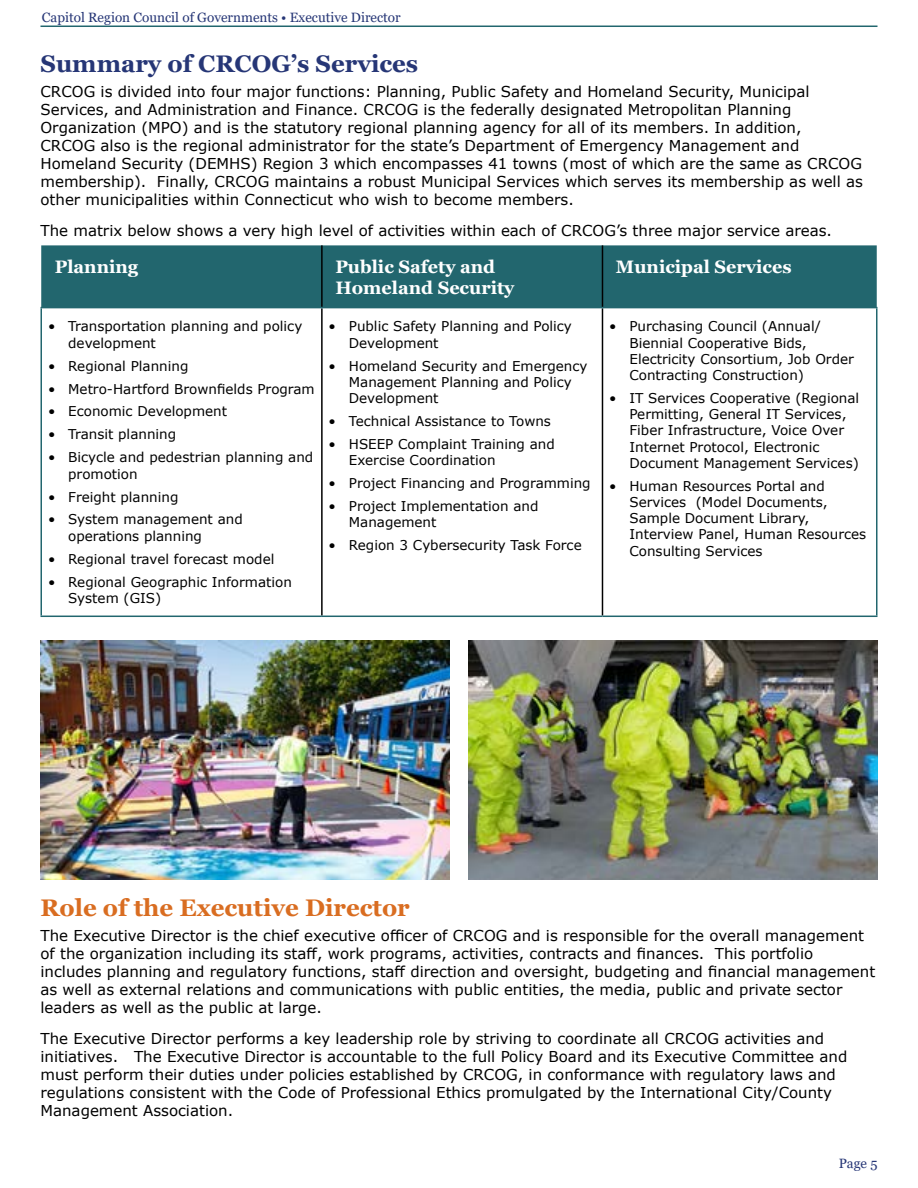
<style>
.page{position:relative;width:918px;height:1188px;background:#fff}
.page>*{position:absolute;margin:0;border:0;box-sizing:border-box;transform-origin:0 0}
.t1{font:700 24px "Georgia";color:#d96d21}
.t2{font:700 24px "Georgia";color:#263676}
.t3{font:700 18px/21.6px "Georgia";color:#fff}
.t4{font:15px/18px "Verdana";color:#000}
.t5{font:13.5px/16.2px "Verdana";color:#000}
.t6{font:13.5px "Georgia";color:#263676}
</style>
<div class="page">
<div style="left:41px;top:245px;width:836px;height:62px;background:#22666e"></div>
<hr style="left:321px;top:245px;width:2px;height:62px;background:#000">
<hr style="left:602px;top:245px;width:1px;height:62px;background:#000">
<hr style="left:321px;top:308px;width:2px;height:308px;background:#000">
<hr style="left:602px;top:308px;width:1px;height:308px;background:#000">
<hr style="left:40px;top:307px;width:282px;height:1px;background:#22666e">
<hr style="left:40px;top:308px;width:2px;height:308px;background:#22666e">
<hr style="left:322px;top:307px;width:280px;height:1px;background:#22666e">
<hr style="left:602px;top:307px;width:276px;height:1px;background:#22666e">
<hr style="left:876px;top:308px;width:2px;height:308px;background:#22666e">
<hr style="left:40px;top:616px;width:282px;height:1px;background:#22666e">
<hr style="left:322px;top:616px;width:280px;height:1px;background:#22666e">
<hr style="left:602px;top:616px;width:276px;height:1px;background:#22666e">
<img style="left:468px;top:641px;width:410px;height:238px">
<img style="left:40px;top:641px;width:410px;height:238px">
<hr style="left:40px;top:26px;width:838px;height:1px;background:#22666e">
<p class="t6" style="left:42px;top:9px;width:360px">Capitol Region Council of Governments • Executive Director</p>
<h1 class="t2" style="left:40px;top:48px;width:379px">Summary of CRCOG’s Services</h1>
<p class="t4" style="left:40px;top:82px;width:824px">CRCOG is divided into four major functions: Planning, Public Safety and Homeland Security, Municipal Services, and Administration and Finance. CRCOG is the federally designated Metropolitan Planning Organization (MPO) and is the statutory regional planning agency for all of its members. In addition,<br>CRCOG also is the regional administrator for the state’s Department of Emergency Management and Homeland Security (DEMHS) Region 3 which encompasses 41 towns (most of which are the same as CRCOG membership). Finally, CRCOG maintains a robust Municipal Services which serves its membership as well as other municipalities within Connecticut who wish to become members.</p>
<p class="t4" style="left:40px;top:222px;width:793px">The matrix below shows a very high level of activities within each of CRCOG’s three major service areas.</p>
<p class="t3" style="left:55px;top:256px;width:85px">Planning</p>
<p class="t3" style="left:335px;top:256px;width:181px">Public Safety and<br>Homeland Security</p>
<p class="t3" style="left:616px;top:256px;width:177px">Municipal Services</p>
<p class="t5" style="left:68px;top:318px;width:236px;text-indent:-20px">• Transportation planning and policy development</p>
<p class="t5" style="left:48px;top:357px;width:142px">• Regional Planning</p>
<p class="t5" style="left:48px;top:380px;width:268px">• Metro-Hartford Brownfields Program</p>
<p class="t5" style="left:48px;top:403px;width:181px">• Economic Development</p>
<p class="t5" style="left:48px;top:426px;width:130px">• Transit planning</p>
<p class="t5" style="left:68px;top:449px;width:247px;text-indent:-20px">• Bicycle and pedestrian planning and promotion</p>
<p class="t5" style="left:48px;top:488px;width:132px">• Freight planning</p>
<p class="t5" style="left:68px;top:511px;width:176px;text-indent:-20px">• System management and operations planning</p>
<p class="t5" style="left:48px;top:550px;width:228px">• Regional travel forecast model</p>
<p class="t5" style="left:68px;top:573px;width:225px;text-indent:-20px">• Regional Geographic Information<br>System (GIS)</p>
<p class="t5" style="left:349px;top:318px;width:225px;text-indent:-20px">• Public Safety Planning and Policy<br>Development</p>
<p class="t5" style="left:349px;top:357px;width:240px;text-indent:-20px">• Homeland Security and Emergency<br>Management Planning and Policy<br>Development</p>
<p class="t5" style="left:329px;top:413px;width:224px">• Technical Assistance to Towns</p>
<p class="t5" style="left:349px;top:436px;width:207px;text-indent:-20px">• HSEEP Complaint Training and<br>Exercise Coordination</p>
<p class="t5" style="left:329px;top:475px;width:264px">• Project Financing and Programming</p>
<p class="t5" style="left:349px;top:498px;width:191px;text-indent:-20px">• Project Implementation and<br>Management</p>
<p class="t5" style="left:329px;top:537px;width:255px">• Region 3 Cybersecurity Task Force</p>
<p class="t5" style="left:629px;top:318px;width:226px;text-indent:-20px">• Purchasing Council (Annual/<br>Biennial Cooperative Bids,<br>Electricity Consortium, Job Order<br>Contracting Construction)</p>
<p class="t5" style="left:629px;top:390px;width:231px;text-indent:-20px">• IT Services Cooperative (Regional Permitting, General IT Services, Fiber Infrastructure, Voice Over Internet Protocol, Electronic Document Management Services)</p>
<p class="t5" style="left:629px;top:478px;width:238px;text-indent:-20px">• Human Resources Portal and<br>Services (Model Documents,<br>Sample Document Library,<br>Interview Panel, Human Resources<br>Consulting Services</p>
<h1 class="t1" style="left:40px;top:892px;width:371px">Role of the Executive Director</h1>
<p class="t4" style="left:40px;top:926px;width:836px">The Executive Director is the chief executive officer of CRCOG and is responsible for the overall management of the organization including its staff, work programs, activities, contracts and finances. This portfolio includes planning and regulatory functions, staff direction and oversight, budgeting and financial management as well as external relations and communications with public entities, the media, public and private sector leaders as well as the public at large.</p>
<p class="t4" style="left:40px;top:1030px;width:808px">The Executive Director performs a key leadership role by striving to coordinate all CRCOG activities and initiatives. The Executive Director is accountable to the full Policy Board and its Executive Committee and must perform their duties under policies established by CRCOG, in conformance with regulatory laws and regulations consistent with the Code of Professional Ethics promulgated by the International City/County Management Association.</p>
<p class="t6" style="left:839px;top:1155px;width:40px">Page 5</p>
</div>
